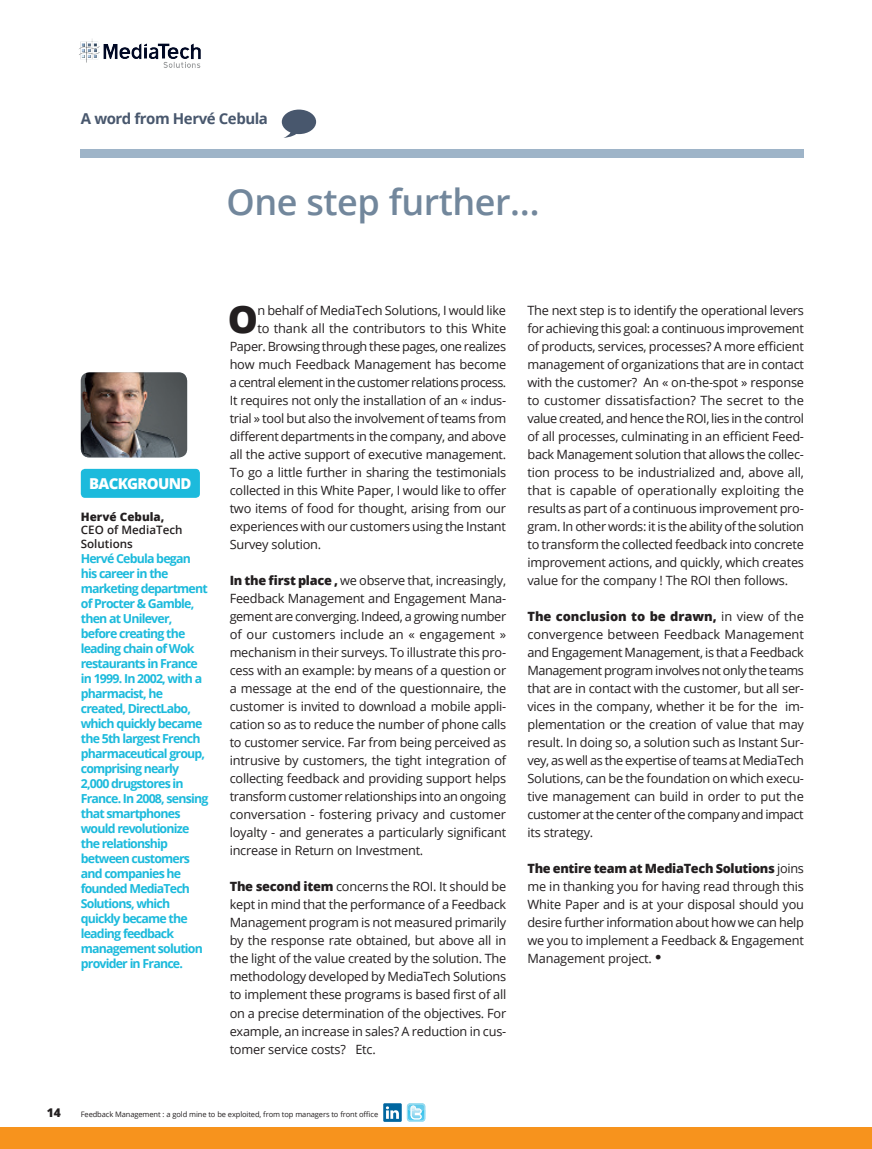
<style>
.page{position:relative;width:872px;height:1149px;background:#fff}
.page>*{position:absolute;margin:0;border:0;box-sizing:border-box;transform-origin:0 0}
._3_Texte_Lettrine{font:800 37.95px "Open Sans";color:#231f20}
.t1{font:600 36px "Open Sans";letter-spacing:-.015em;color:#72879c}
.t2{font:700 15px "Open Sans";letter-spacing:-.03em;color:#48576d}
.t3{font:800 15px "Open Sans";letter-spacing:-.05em;color:#fff}
._4_Texte{font:12.75px/18px "Open Sans";letter-spacing:-.02em;color:#231f20;text-align:justify}
._3_Texte_Lettrine-2{font:12.75px "Open Sans";letter-spacing:-.02em;color:#231f20}
._3_Texte_Lettrine-3{font:12.75px "Open Sans";letter-spacing:-.04em;color:#231f20}
.t4{font:700 12.3px/15px "Open Sans";letter-spacing:-.065em;color:#1cbadc}
.t5{font:800 12px "Open Sans";color:#231f20}
._5_Témoignage_Nom_fo{font:600 11.7px/13.5px "Open Sans";color:#231f20}
.t6{font:7.5px "Open Sans";letter-spacing:-.015em;color:#231f20}
.s1{font-weight:800}
.s2{font-family:"Myriad Pro";font-size:22.5px}
</style>
<div class="page">
<img style="left:79px;top:39px;width:122px;height:29px">
<svg style="left:407px;top:1103px;width:18px;height:18px"></svg>
<svg style="left:383px;top:1102px;width:19px;height:19px"></svg>
<svg style="left:386px;top:1105px;width:13px;height:13px"></svg>
<div style="left:0;top:1127px;width:872px;height:21px;background:#f7931d"></div>
<div style="left:81px;top:468px;width:119px;height:29px;background:#1cbadc;border-radius:4px"></div>
<div style="left:81px;top:149px;width:723px;height:8px;background:#9eb4c8"></div>
<img style="left:81px;top:372px;width:106px;height:85px">
<div style="left:282px;top:109px;width:34px;height:25px;background:#48576d;border-radius:50%"></div>
<svg style="left:283px;top:126px;width:20px;height:12px"></svg>
<p class="t2" style="left:81px;top:108px;width:189px">A word from Hervé Cebula</p>
<p class="t1" style="left:226px;top:177px;width:315px">One step further…</p>
<p class="t3" style="left:89px;top:471px;width:104px">BACKGROUND</p>
<p class="_5_Témoignage_Nom_fo" style="left:81px;top:509px;width:103px"><span class="s1">Hervé Cebula,<br></span>CEO of MediaTech<br>Solutions</p>
<p class="t4" style="left:81px;top:550px;width:129px">Hervé Cebula began his career in the marketing department of Procter &amp; Gamble, then at Unilever, before creating the leading chain of Wok restaurants in France in 1999. In 2002, with a pharmacist, he created, DirectLabo, which quickly became the 5th largest French pharmaceutical group, comprising nearly<br>2,000 drugstores in<br>France. In 2008, sensing that smartphones would revolutionize the relationship between customers and companies he founded MediaTech<br>Solutions, which quickly became the leading feedback management solution provider in France.</p>
<p class="_3_Texte_Lettrine" style="left:228px;top:290px;width:32px">O</p>
<p class="_3_Texte_Lettrine-2" style="left:257px;top:301px;width:250px">n behalf of MediaTech Solutions, I would like</p>
<p class="_3_Texte_Lettrine-2" style="left:257px;top:319px;width:250px">to thank all the contributors to this White</p>
<p class="_3_Texte_Lettrine-2" style="left:230px;top:337px;width:278px">Paper. Browsing through these pages, one realizes</p>
<p class="_3_Texte_Lettrine-2" style="left:230px;top:355px;width:278px">how much Feedback Management has become</p>
<p class="_3_Texte_Lettrine-3" style="left:230px;top:373px;width:278px">a central element in the customer relations process.</p>
<p class="_3_Texte_Lettrine-2" style="left:230px;top:391px;width:278px">It requires not only the installation of an « indus-</p>
<p class="_3_Texte_Lettrine-2" style="left:230px;top:409px;width:278px">trial » tool but also the involvement of teams from</p>
<p class="_3_Texte_Lettrine-2" style="left:230px;top:427px;width:278px">different departments in the company, and above</p>
<p class="_3_Texte_Lettrine-2" style="left:230px;top:445px;width:278px">all the active support of executive management.</p>
<p class="_3_Texte_Lettrine-2" style="left:230px;top:463px;width:278px">To go a little further in sharing the testimonials</p>
<p class="_3_Texte_Lettrine-2" style="left:230px;top:481px;width:278px">collected in this White Paper, I would like to offer</p>
<p class="_3_Texte_Lettrine-2" style="left:230px;top:499px;width:278px">two items of food for thought, arising from our</p>
<p class="_3_Texte_Lettrine-2" style="left:230px;top:517px;width:278px">experiences with our customers using the Instant</p>
<p class="_3_Texte_Lettrine-2" style="left:230px;top:535px;width:93px">Survey solution.</p>
<p class="_4_Texte" style="left:230px;top:571px;width:278px"><span class="s1">In the first place ,</span> we observe that, increasingly, Feedback Management and Engagement Mana&shy;gement are converging. Indeed, a growing number of our customers include an « engagement » mechanism in their surveys. To illustrate this pro&shy;cess with an example: by means of a question or a message at the end of the questionnaire, the customer is invited to download a mobile appli&shy;cation so as to reduce the number of phone calls to customer service. Far from being perceived as intrusive by customers, the tight integration of collecting feedback and providing support helps transform customer relationships into an ongoing conversation - fostering privacy and customer loyalty - and generates a particularly significant increase in Return on Investment.</p>
<p class="_4_Texte" style="left:230px;top:877px;width:278px"><span class="s1">The second item</span> concerns the ROI. It should be kept in mind that the performance of a Feedback Management program is not measured primarily by the response rate obtained, but above all in the light of the value created by the solution. The methodology developed by MediaTech Solutions to implement these programs is based first of all on a precise determination of the objectives. For example, an increase in sales? A reduction in cus&shy;tomer service costs? Etc.</p>
<p class="_4_Texte" style="left:527px;top:301px;width:278px">The next step is to identify the operational levers for achieving this goal: a continuous improvement of products, services, processes? A more efficient management of organizations that are in contact with the customer? An « on-the-spot » response to customer dissatisfaction? The secret to the value created, and hence the ROI, lies in the control of all processes, culminating in an efficient Feed&shy;back Management solution that allows the collec&shy;tion process to be industrialized and, above all, that is capable of operationally exploiting the results as part of a continuous improvement pro&shy;gram. In other words: it is the ability of the solution to transform the collected feedback into concrete improvement actions, and quickly, which creates value for the company ! The ROI then follows.</p>
<p class="_4_Texte" style="left:527px;top:607px;width:278px"><span class="s1">The conclusion to be drawn,</span> in view of the convergence between Feedback Management and Engagement Management, is that a Feedback Management program involves not only the teams that are in contact with the customer, but all ser&shy;vices in the company, whether it be for the im&shy;plementation or the creation of value that may result. In doing so, a solution such as Instant Sur&shy;vey, as well as the expertise of teams at MediaTech Solutions, can be the foundation on which execu&shy;tive management can build in order to put the customer at the center of the company and impact its strategy.</p>
<p class="_4_Texte" style="left:527px;top:859px;width:278px"><span class="s1">The entire team at MediaTech Solutions</span> joins me in thanking you for having read through this White Paper and is at your disposal should you desire further information about how we can help we you to implement a Feedback &amp; Engagement Management project. <span class="s2">•</span></p>
<p class="t5" style="left:47px;top:1103px;width:16px">14</p>
<p class="t6" style="left:81px;top:1109px;width:299px">Feedback Management : a gold mine to be exploited, from top managers to front office</p>
</div>
